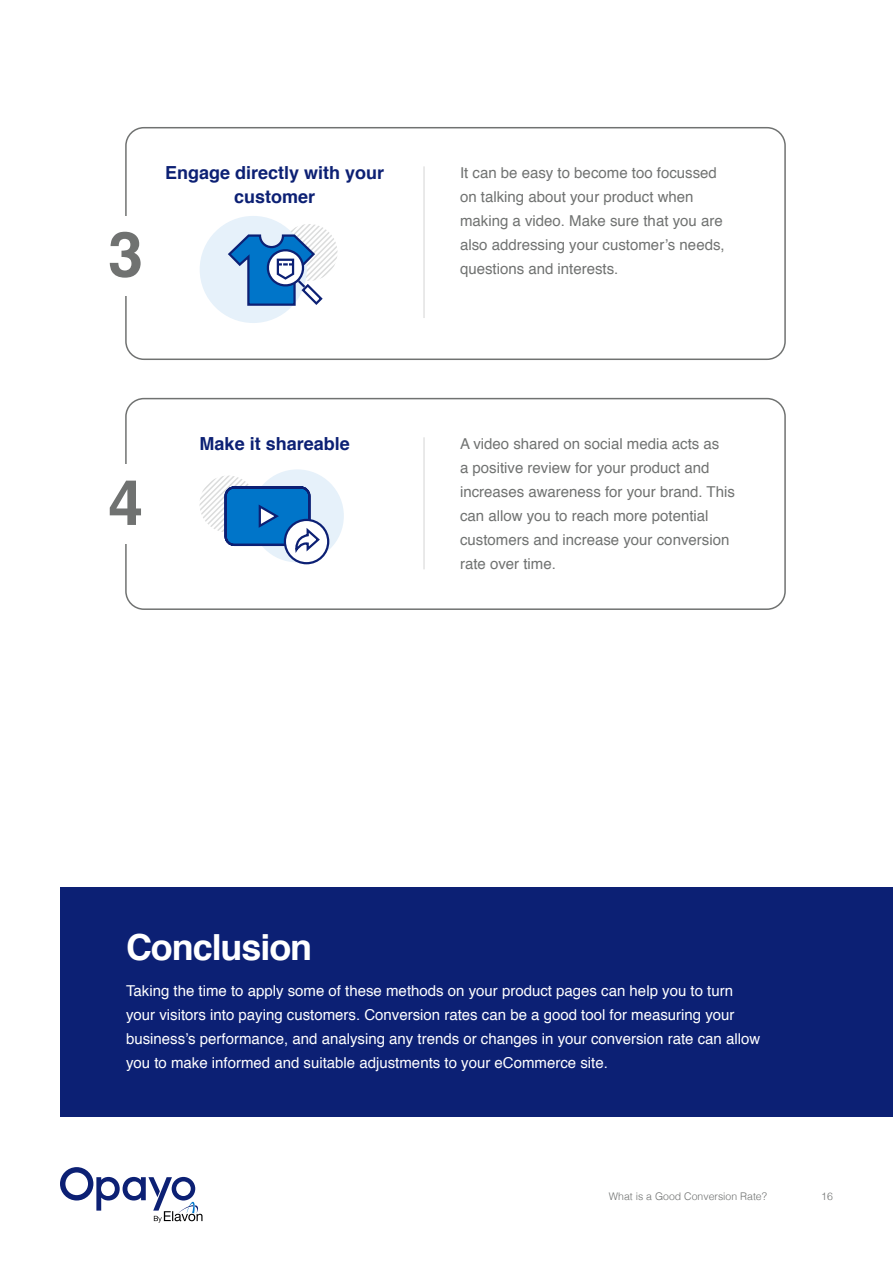
<style>
.page{position:relative;width:893px;height:1263px;background:#fff}
.page>*{position:absolute;margin:0;border:0;box-sizing:border-box;transform-origin:0 0}
.t1{font:700 63px "Helvetica";color:#707271}
.t2{font:700 36px "Helvetica";letter-spacing:-.03em;color:#fff}
.t3{font:700 18px/24px "Helvetica";color:#0c2074;text-align:center}
.t4{font:15px/24px "Helvetica";color:#707271}
.t5{font:15px/24px "Helvetica";color:#fff}
.t6{font:300 10.5px "Helvetica";color:#707271}
</style>
<div class="page">
<div style="left:251px;top:469px;width:93px;height:93px;background:#e6f1fa;border-radius:50%"></div>
<div style="left:200px;top:216px;width:107px;height:107px;background:#e6f1fa;border-radius:50%"></div>
<hr style="left:423px;top:166px;width:2px;height:152px;background:#e2e3e3">
<div style="left:125px;top:127px;width:661px;height:233px;border:2px solid #707271;border-radius:18px"></div>
<div style="left:109px;top:216px;width:37px;height:79px;background:#fff"></div>
<div style="left:60px;top:887px;width:833px;height:230px;background:#0c2074"></div>
<hr style="left:423px;top:437px;width:2px;height:132px;background:#e2e3e3">
<div style="left:125px;top:398px;width:661px;height:212px;border:2px solid #707271;border-radius:18px"></div>
<div style="left:109px;top:464px;width:37px;height:80px;background:#fff"></div>
<svg style="left:285px;top:520px;width:43px;height:43px"></svg>
<div style="left:284px;top:519px;width:45px;height:45px;border:2px solid #0c2074;border-radius:50%"></div>
<svg style="left:199px;top:475px;width:122px;height:79px"></svg>
<svg style="left:228px;top:224px;width:110px;height:82px"></svg>
<svg style="left:60px;top:1167px;width:142px;height:55px"></svg>
<h1 class="t1" style="left:108px;top:204px;width:37px">3</h1>
<p class="t3" style="left:165px;top:161px;width:221px">Engage directly with your customer</p>
<h1 class="t1" style="left:108px;top:452px;width:37px">4</h1>
<p class="t3" style="left:200px;top:432px;width:152px">Make it shareable</p>
<p class="t4" style="left:460px;top:161px;width:266px">It can be easy to become too focussed on talking about your product when making a video. Make sure that you are also addressing your customer’s needs,</p>
<p class="t4" style="left:460px;top:257px;width:160px">questions and interests.</p>
<p class="t4" style="left:460px;top:432px;width:276px">A video shared on social media acts as<br>a positive review for your product and increases awareness for your brand. This can allow you to reach more potential customers and increase your conversion rate over time.</p>
<h2 class="t2" style="left:126px;top:918px;width:188px">Conclusion</h2>
<p class="t5" style="left:126px;top:979px;width:636px">Taking the time to apply some of these methods on your product pages can help you to turn your visitors into paying customers. Conversion rates can be a good tool for measuring your business’s performance, and analysing any trends or changes in your conversion rate can allow you to make informed and suitable adjustments to your eCommerce site.</p>
<p class="t6" style="left:609px;top:1187px;width:160px">What is a Good Conversion Rate?</p>
<p class="t6" style="left:821px;top:1187px;width:13px">16</p>
</div>
